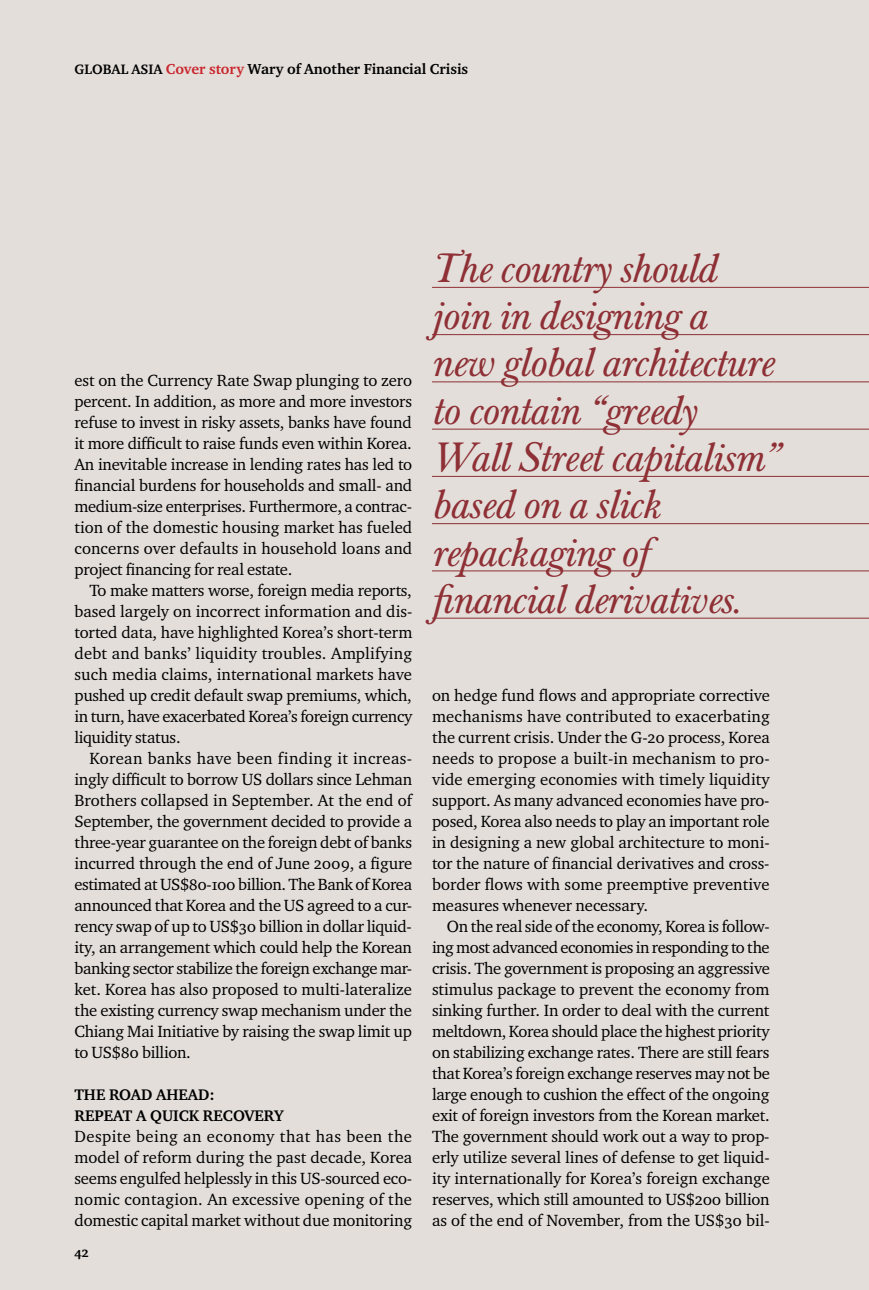
<style>
.page{position:relative;width:869px;height:1290px;background:#fff}
.page>*{position:absolute;margin:0;border:0;box-sizing:border-box;transform-origin:0 0}
.t1{font:italic 40.25px/47.2px "Baskerville Classico";letter-spacing:-.015em;color:#8e3035}
.t2{font:16.62px/21px "Charter ITC Regu OS";letter-spacing:-.01em;color:#000;text-align:justify}
.t3{font:15.75px/21px "Charter ITC Bold OS";color:#000}
.t4{font:14.88px "Charter ITC Bold OS";color:#000}
.t5{font:14px "Charter ITC Bold OS";color:#000}
.s1{font-size:14px}
.s2{color:#c9252c}
</style>
<div class="page">
<div style="left:0;top:0;width:868px;height:1290px;background:#e3deda"></div>
<hr style="left:432px;top:287px;width:436px;height:1px;background:#8e3035">
<hr style="left:432px;top:334px;width:436px;height:1px;background:#8e3035">
<hr style="left:432px;top:381px;width:436px;height:1px;background:#8e3035">
<hr style="left:432px;top:429px;width:436px;height:1px;background:#8e3035">
<hr style="left:432px;top:476px;width:436px;height:1px;background:#8e3035">
<hr style="left:432px;top:523px;width:436px;height:1px;background:#8e3035">
<hr style="left:432px;top:570px;width:436px;height:1px;background:#8e3035">
<hr style="left:432px;top:618px;width:436px;height:1px;background:#8e3035">
<p class="t4" style="left:74px;top:60px;width:395px"><span class="s1">global asia</span> <span class="s2">Cover story</span> Wary of Another Financial Crisis</p>
<p class="t2" style="left:74px;top:369px;width:339px">est on the Currency Rate Swap plunging to zero percent. In addition, as more and more investors refuse to invest in risky assets, banks have found it more difficult to raise funds even within Korea.<br>An inevitable increase in lending rates has led to financial burdens for households and small- and medium-size enterprises. Furthermore, a contrac&shy;tion of the domestic housing market has fueled concerns over defaults in household loans and project financing for real estate.</p>
<p class="t2" style="left:74px;top:579px;width:339px;text-indent:15px">To make matters worse, foreign media reports, based largely on incorrect information and dis&shy;torted data, have highlighted Korea’s short-term debt and banks’ liquidity troubles. Amplifying such media claims, international markets have pushed up credit default swap premiums, which, in turn, have exacerbated Korea’s foreign currency liquidity status.</p>
<p class="t2" style="left:74px;top:747px;width:340px;text-indent:15px">Korean banks have been finding it increas&shy;ingly difficult to borrow US dollars since Lehman Brothers collapsed in September. At the end of September, the government decided to provide a three-year guarantee on the foreign debt of banks incurred through the end of June 2009, a figure estimated at US $80-100 billion. The Bank of Korea announced that Korea and the US agreed to a cur&shy;rency swap of up to US $30 billion in dollar liquid&shy;ity, an arrangement which could help the Korean banking sector stabilize the foreign exchange mar&shy;ket. Korea has also proposed to multi-lateralize the existing currency swap mechanism under the Chiang Mai Initiative by raising the swap limit up to US $80 billion.</p>
<p class="t3" style="left:74px;top:1083px;width:211px">The Road Ahead:<br>Repeat a Quick Rec overy</p>
<p class="t2" style="left:74px;top:1125px;width:339px">Despite being an economy that has been the model of reform during the past decade, Korea seems engulfed helplessly in this US -sourced eco&shy;nomic contagion. An excessive opening of the domestic capital market without due monitoring</p>
<p class="t5" style="left:74px;top:1244px;width:16px">42</p>
<h1 class="t1" style="left:432px;top:245px;width:350px">The country should join in designing a<br>new global architecture to contain “greedy<br>Wall Street capitalism” based on a slick repackaging of financial derivatives.</h1>
<p class="t2" style="left:432px;top:684px;width:339px">on hedge fund flows and appropriate corrective mechanisms have contributed to exacerbating the current crisis. Under the G-20 process, Korea needs to propose a built-in mechanism to pro&shy;vide emerging economies with timely liquidity support. As many advanced economies have pro&shy;posed, Korea also needs to play an important role in designing a new global architecture to moni&shy;tor the nature of financial derivatives and cross&shy;border flows with some preemptive preventive measures whenever necessary.</p>
<p class="t2" style="left:432px;top:915px;width:339px;text-indent:15px">On the real side of the economy, Korea is follow&shy;ing most advanced economies in responding to the crisis. The government is proposing an aggressive stimulus package to prevent the economy from sinking further. In order to deal with the current meltdown, Korea should place the highest priority on stabilizing exchange rates. There are still fears that Korea’s foreign exchange reserves may not be large enough to cushion the effect of the ongoing exit of foreign investors from the Korean market.<br>The government should work out a way to prop&shy;erly utilize several lines of defense to get liquid&shy;ity internationally for Korea’s foreign exchange reserves, which still amounted to US $200 billion as of the end of November, from the US $30 bil-</p>
</div>
